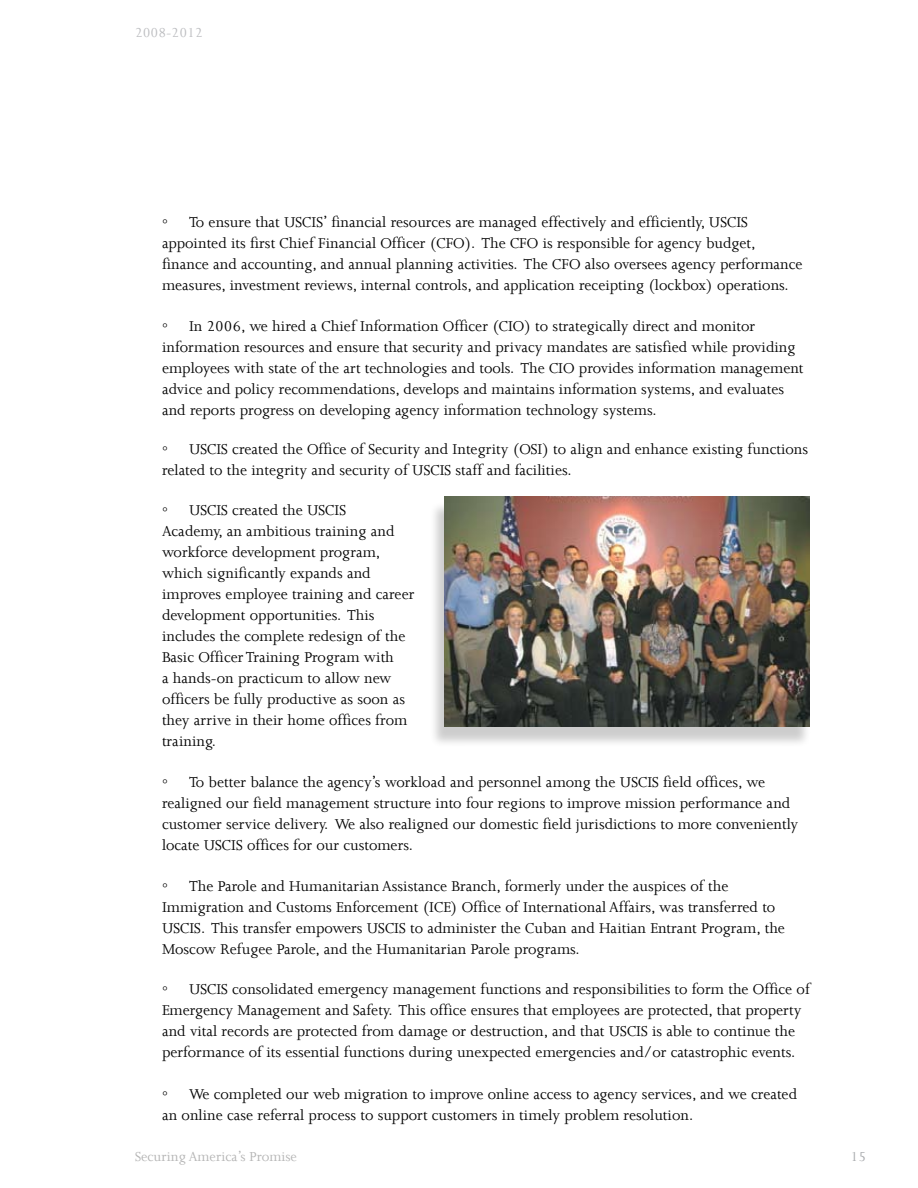
<style>
.page{position:relative;width:918px;height:1188px;background:#fff}
.page>*{position:absolute;margin:0;border:0;box-sizing:border-box;transform-origin:0 0}
.t1{font:16.5px/21px "Joanna";color:#000}
.t2{font:16.5px "Franklin Gothic";color:#000}
.t3{font:15px "Joanna";color:#b3b3b3}
.t4{font:15px "Joanna";color:#bcbdc0}
.t5{font:15px "Joanna";color:#a7a9ac}
</style>
<div class="page">
<div style="left:429px;top:501px;width:389px;height:253px;background:#000;opacity:.2"></div>
<img style="left:445px;top:496px;width:365px;height:231px">
<p class="t4" style="left:135px;top:24px;width:69px">2008-2012</p>
<p class="t1" style="left:162px;top:211px;width:642px;text-indent:27px">To ensure that USCIS’ financial resources are managed effectively and efficiently, USCIS appointed its first Chief Financial Officer (CFO). The CFO is responsible for agency budget, finance and accounting, and annual planning activities. The CFO also oversees agency performance measures, investment reviews, internal controls, and application receipting (lockbox) operations.</p>
<p class="t2" style="left:162px;top:315px;width:7px">◦</p>
<p class="t2" style="left:162px;top:212px;width:7px">◦</p>
<p class="t1" style="left:162px;top:315px;width:643px;text-indent:27px">In 2006, we hired a Chief Information Officer (CIO) to strategically direct and monitor information resources and ensure that security and privacy mandates are satisfied while providing employees with state of the art technologies and tools. The CIO provides information management advice and policy recommendations, develops and maintains information systems, and evaluates and reports progress on developing agency information technology systems.</p>
<p class="t2" style="left:162px;top:438px;width:7px">◦</p>
<p class="t1" style="left:162px;top:438px;width:648px;text-indent:27px">USCIS created the Office of Security and Integrity (OSI) to align and enhance existing functions related to the integrity and security of USCIS staff and facilities.</p>
<p class="t2" style="left:162px;top:500px;width:7px">◦</p>
<p class="t1" style="left:162px;top:499px;width:254px;text-indent:27px">USCIS created the USCIS<br>Academy, an ambitious training and workforce development program, which significantly expands and improves employee training and career development opportunities. This includes the complete redesign of the<br>Basic Officer Training Program with<br>a hands-on practicum to allow new officers be fully productive as soon as they arrive in their home offices from training.</p>
<p class="t2" style="left:162px;top:771px;width:7px">◦</p>
<p class="t1" style="left:162px;top:771px;width:638px;text-indent:27px">To better balance the agency’s workload and personnel among the USCIS field offices, we realigned our field management structure into four regions to improve mission performance and customer service delivery. We also realigned our domestic field jurisdictions to more conveniently locate USCIS offices for our customers.</p>
<p class="t2" style="left:162px;top:875px;width:7px">◦</p>
<p class="t1" style="left:162px;top:875px;width:624px;text-indent:27px">The Parole and Humanitarian Assistance Branch, formerly under the auspices of the Immigration and Customs Enforcement (ICE) Office of International Affairs, was transferred to USCIS. This transfer empowers USCIS to administer the Cuban and Haitian Entrant Program, the Moscow Refugee Parole, and the Humanitarian Parole programs.</p>
<p class="t2" style="left:162px;top:978px;width:7px">◦</p>
<p class="t1" style="left:162px;top:978px;width:649px;text-indent:27px">USCIS consolidated emergency management functions and responsibilities to form the Office of Emergency Management and Safety. This office ensures that employees are protected, that property and vital records are protected from damage or destruction, and that USCIS is able to continue the performance of its essential functions during unexpected emergencies and/or catastrophic events.</p>
<p class="t2" style="left:162px;top:1083px;width:7px">◦</p>
<p class="t1" style="left:162px;top:1083px;width:637px;text-indent:27px">We completed our web migration to improve online access to agency services, and we created an online case referral process to support customers in timely problem resolution.</p>
<p class="t3" style="left:135px;top:1148px;width:164px">Securing America’s Promise</p>
<p class="t5" style="left:851px;top:1148px;width:17px">15</p>
</div>
